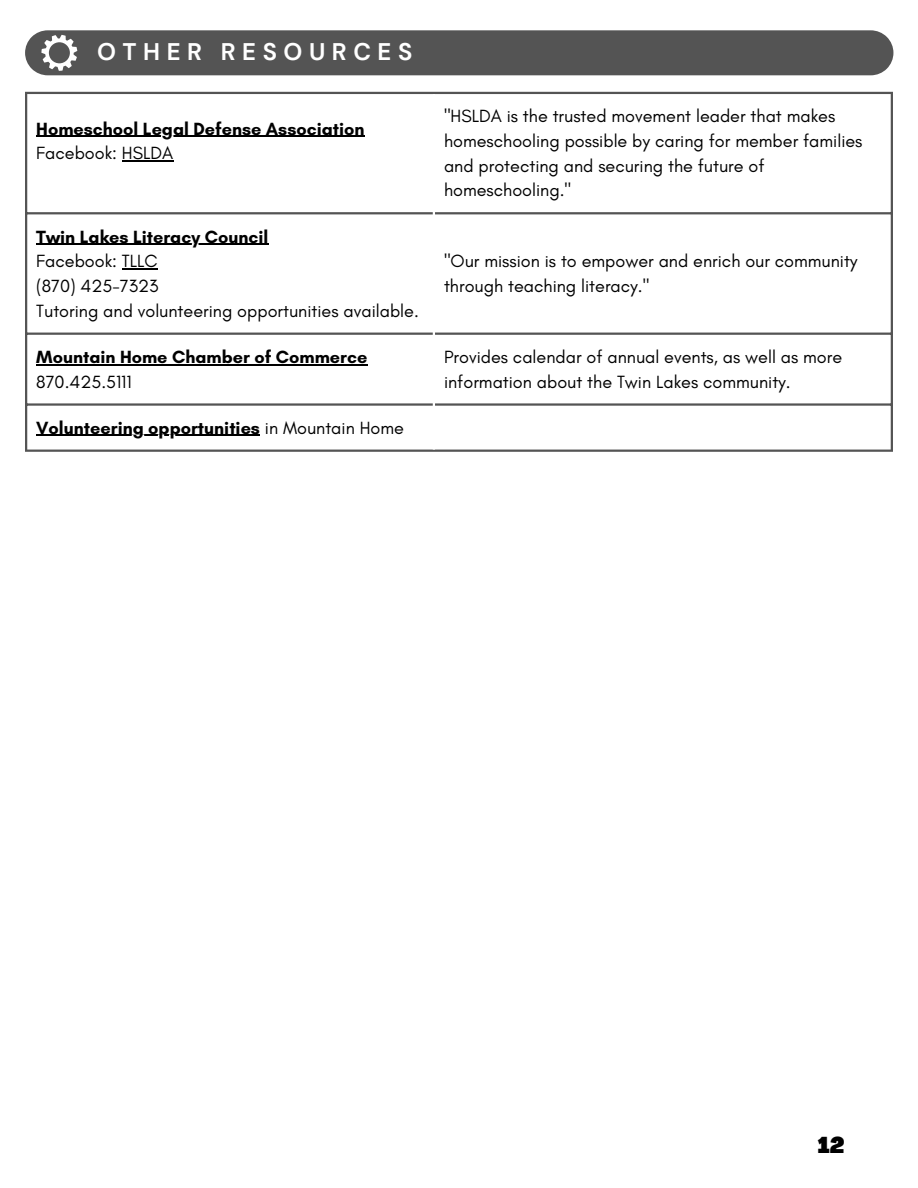
<style>
.page{position:relative;width:918px;height:1188px;background:#fff}
.page>*{position:absolute;margin:0;border:0;box-sizing:border-box;transform-origin:0 0}
.t1{font:700 24px "DM Sans";letter-spacing:.27em;color:#fff}
.t2{font:900 condensed 22.5px "Agrandir";color:#000}
.t3{font:18px/24.8px "Glacial Indifference";color:#000}
.t4{font:700 18px "Glacial Indifference";color:#000}
.s1{font-weight:400}
</style>
<div class="page">
<div style="left:25px;top:30px;width:868px;height:45px;background:#545454"></div>
<svg style="left:27px;top:335px;width:406px;height:115px"></svg>
<hr style="left:36px;top:136px;width:329px;height:1px;background:#000">
<hr style="left:122px;top:160px;width:51px;height:2px;background:#000">
<hr style="left:36px;top:244px;width:232px;height:1px;background:#000">
<hr style="left:122px;top:268px;width:36px;height:2px;background:#000">
<hr style="left:36px;top:364px;width:331px;height:1px;background:#000">
<hr style="left:36px;top:435px;width:224px;height:1px;background:#000">
<hr style="left:25px;top:94px;width:2px;height:356px;background:#545454">
<hr style="left:891px;top:94px;width:2px;height:356px;background:#545454">
<hr style="left:25px;top:92px;width:868px;height:2px;background:#545454">
<hr style="left:25px;top:212px;width:868px;height:2px;background:#545454">
<hr style="left:25px;top:333px;width:868px;height:2px;background:#545454">
<hr style="left:25px;top:403px;width:868px;height:3px;background:#545454">
<hr style="left:25px;top:450px;width:868px;height:2px;background:#545454">
<hr style="left:433px;top:94px;width:2px;height:356px;background:#fff">
<h1 class="t1" style="left:97px;top:37px;width:317px">OTHER RESOURCES</h1>
<p class="t4" style="left:36px;top:117px;width:330px">Homeschool Legal Defense Association</p>
<p class="t3" style="left:36px;top:141px;width:138px">Facebook: HSLDA</p>
<p class="t3" style="left:444px;top:104px;width:420px">"HSLDA is the trusted movement leader that makes homeschooling possible by caring for member families and protecting and securing the future of homeschooling."</p>
<p class="t4" style="left:36px;top:225px;width:234px">Twin Lakes Literacy Council</p>
<p class="t3" style="left:36px;top:249px;width:384px">Facebook: TLLC<br>(870) 425-7323<br>Tutoring and volunteering opportunities available.</p>
<p class="t3" style="left:444px;top:249px;width:415px">"Our mission is to empower and enrich our community through teaching literacy."</p>
<p class="t4" style="left:36px;top:346px;width:333px">Mountain Home Chamber of Commerce</p>
<p class="t3" style="left:36px;top:369px;width:97px">870.425.5111</p>
<p class="t3" style="left:444px;top:344px;width:400px">Provides calendar of annual events, as well as more information about the Twin Lakes community.</p>
<p class="t4" style="left:36px;top:417px;width:369px">Volunteering opportunities <span class="s1">in Mountain Home</span></p>
<p class="t2" style="left:818px;top:1137px;width:28px">12</p>
</div>
